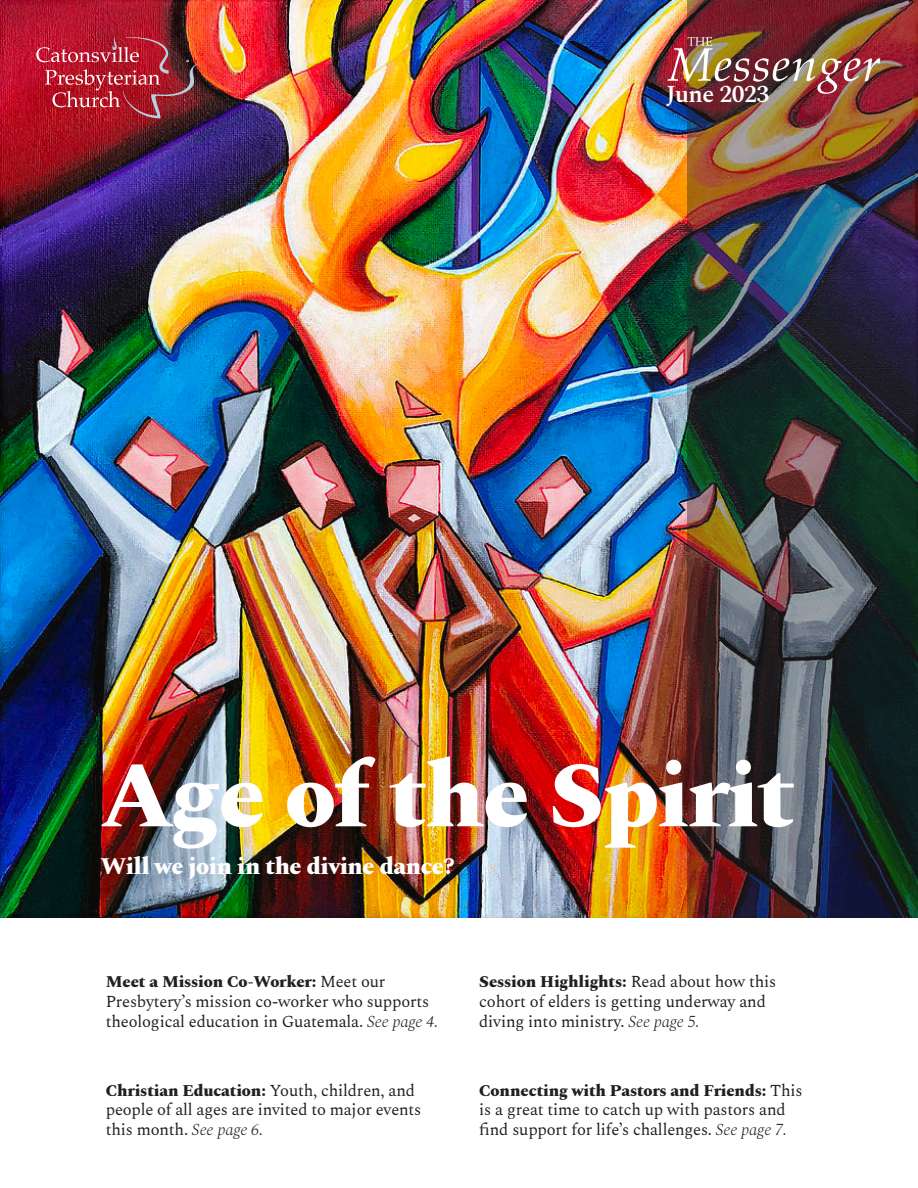
<style>
.page{position:relative;width:918px;height:1188px;background:#fff}
.page>*{position:absolute;margin:0;border:0;box-sizing:border-box;transform-origin:0 0}
.Big_Heading{font:800 93px "Spectral";letter-spacing:-.02em;color:#fff}
.Heading_2{font:800 24px "Spectral";letter-spacing:-.02em;color:#fff}
.t1{font:600 24px "Spectral";letter-spacing:-.02em;color:#fff}
.t2{font:16.5px/19.8px "Spectral";letter-spacing:-.01em;color:#231f20}
.s1{font-weight:800}
.s2{font-weight:300;font-style:italic}
</style>
<div class="page">
<img style="left:0;top:0;width:688px;height:918px">
<img style="left:688px;top:0;width:230px;height:918px">
<img style="left:668px;top:37px;width:212px;height:57px">
<img style="left:36px;top:36px;width:162px;height:82px">
<p class="t1" style="left:666px;top:77px;width:105px">June 2023</p>
<p class="Big_Heading" style="left:101px;top:728px;width:696px">Age of the Spirit</p>
<p class="Heading_2" style="left:101px;top:848px;width:356px">Will we join in the divine dance?</p>
<p class="t2" style="left:106px;top:971px;width:334px"><span class="s1">Meet a Mission Co-Worker:</span> Meet our<br>Presbytery’s mission co-worker who supports theological education in Guatemala. <span class="s2">See page 4.</span></p>
<p class="t2" style="left:479px;top:971px;width:299px"><span class="s1">Session Highlights:</span> Read about how this cohort of elders is getting underway and diving into ministry. <span class="s2">See page 5.</span></p>
<p class="t2" style="left:106px;top:1079px;width:317px"><span class="s1">Christian Education:</span> Youth, children, and people of all ages are invited to major events this month. <span class="s2">See page 6.</span></p>
<p class="t2" style="left:479px;top:1079px;width:325px"><span class="s1">Connecting with Pastors and Friends:</span> This is a great time to catch up with pastors and find support for life’s challenges. <span class="s2">See page 7.</span></p>
</div>
